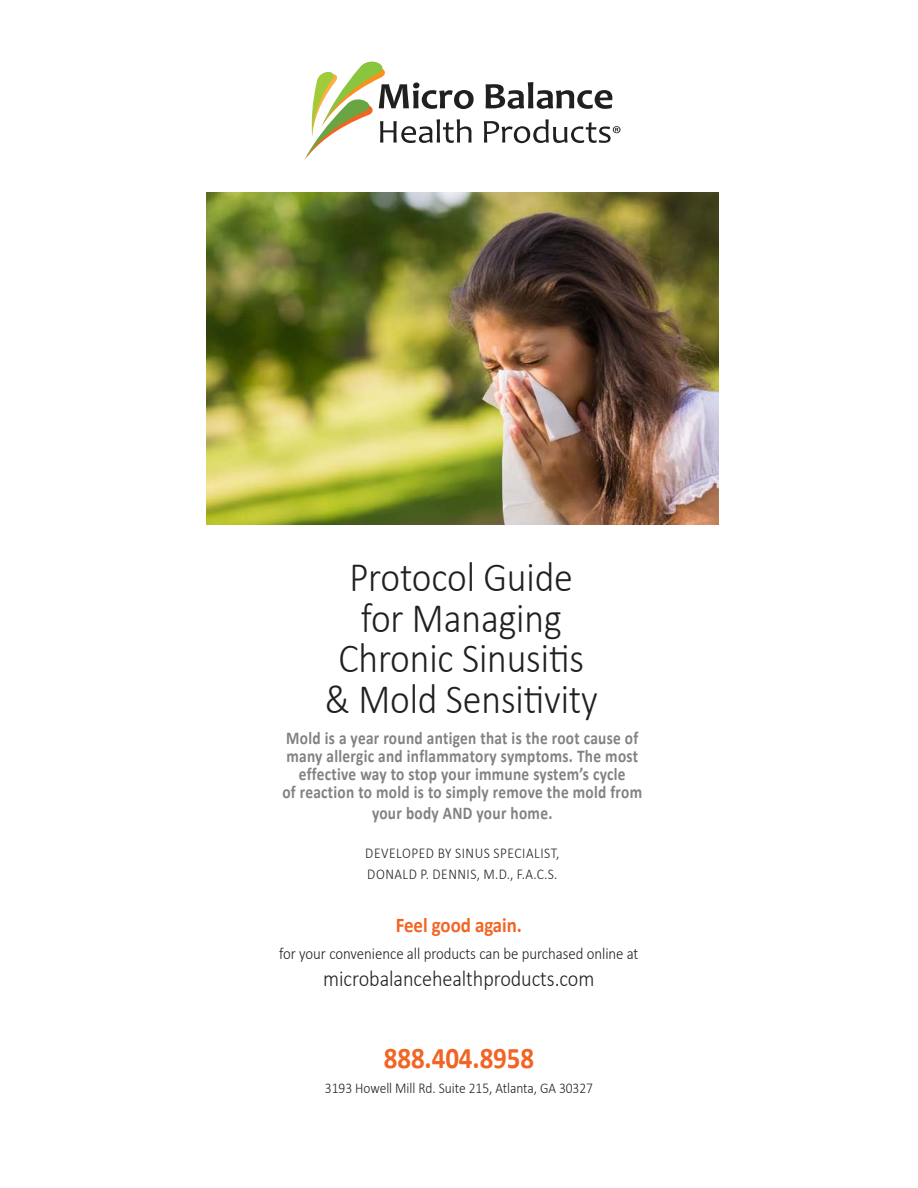
<style>
.page{position:relative;width:918px;height:1188px;background:#fff}
.page>*{position:absolute;margin:0;border:0;box-sizing:border-box;transform-origin:0 0}
.t1{font:300 42px/40.5px "Calibri";letter-spacing:-.005em;color:#221f1f;text-align:center;scale:.9 1}
.t2{font:700 30px "Calibri";letter-spacing:-.005em;color:#f16524;scale:.9 1}
.t3{font:300 22.5px "Calibri";letter-spacing:-.005em;color:#221f1f;scale:.9 1}
.t4{font:700 21px "Calibri";letter-spacing:-.005em;color:#f16524;scale:.9 1}
.t5{font:700 18px/18px "Calibri";letter-spacing:.02em;color:#808284;text-align:center;scale:.85 1}
.t6{font:300 16.5px "Calibri";letter-spacing:-.005em;color:#221f1f;scale:.9 1}
.t7{font:300 15px/21px "Calibri";letter-spacing:.04em;color:#221f1f;scale:.9 1}
.t8{font:300 15px "Calibri";letter-spacing:-.005em;color:#221f1f;scale:.9 1}
</style>
<div class="page">
<svg style="left:486px;top:82px;width:126px;height:27px"></svg>
<svg style="left:304px;top:62px;width:170px;height:98px"></svg>
<svg style="left:484px;top:119px;width:137px;height:24px"></svg>
<img style="left:206px;top:192px;width:512px;height:333px">
<h1 class="t1" style="left:325px;top:560px;width:305px">Protocol Guide for Managing<br>Chronic Sinusitis &amp; Mold Sensitivity</h1>
<p class="t5" style="left:282px;top:730px;width:425px">Mold is a year round antigen that is the root cause of many allergic and inflammatory symptoms. The most effective way to stop your immune system’s cycle<br>of reaction to mold is to simply remove the mold from</p>
<p class="t5" style="left:372px;top:805px;width:214px">your body AND your home.</p>
<p class="t7" style="left:365px;top:844px;width:217px">DEVELOPED BY SINUS SPECIALIST,<br>DONALD P. DENNIS, M.D., F.A.C.S.</p>
<p class="t4" style="left:396px;top:916px;width:142px">Feel good again.</p>
<p class="t6" style="left:279px;top:943px;width:401px">for your convenience all products can be purchased online at</p>
<p class="t3" style="left:323px;top:964px;width:303px">microbalancehealthproducts.com</p>
<h2 class="t2" style="left:384px;top:1046px;width:169px">888.404.8958</h2>
<p class="t8" style="left:325px;top:1083px;width:299px">3193 Howell Mill Rd. Suite 215, Atlanta, GA 30327</p>
</div>
